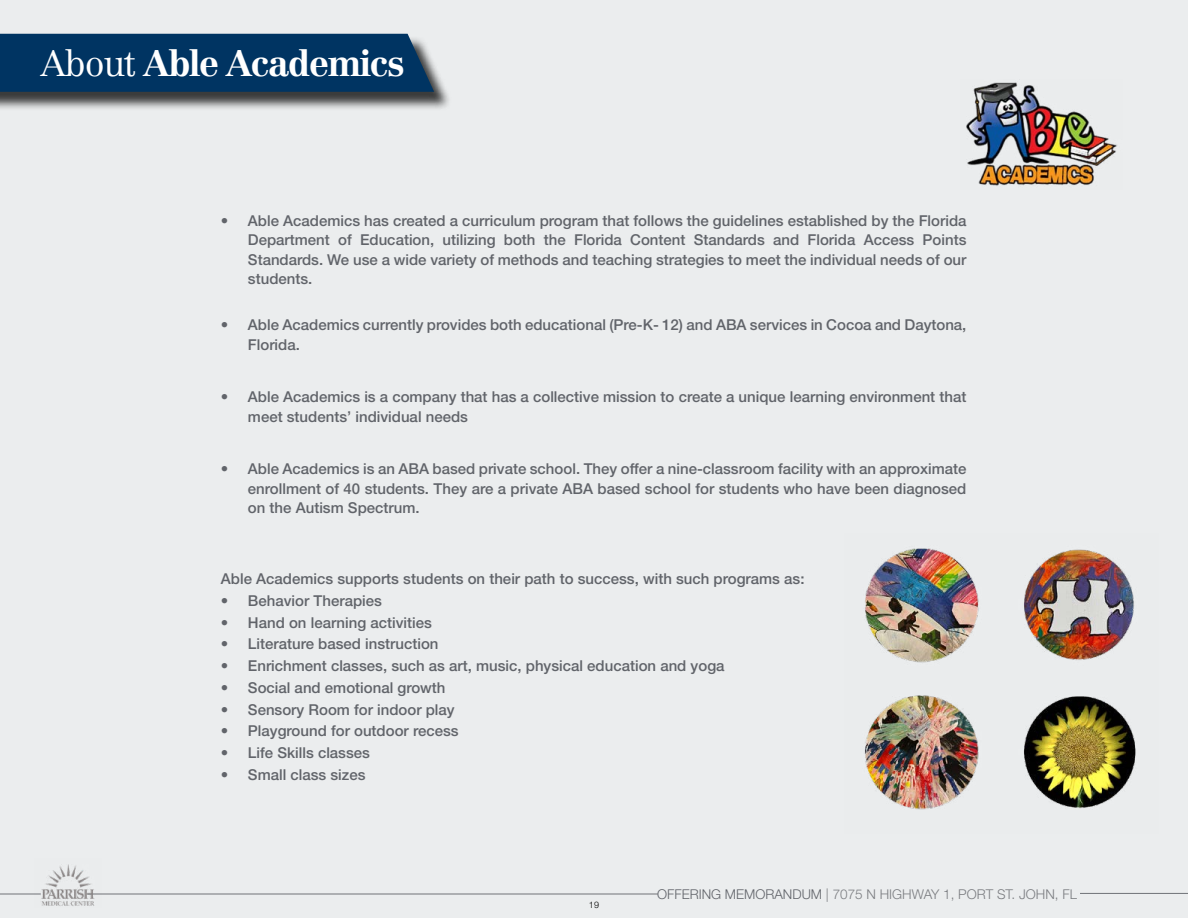
<style>
.page{position:relative;width:1188px;height:918px;background:#ebedee}
.page>*{position:absolute;margin:0;border:0;box-sizing:border-box;transform-origin:0 0}
.t1{font:700 36px "Centennial LT Std";letter-spacing:-.035em;color:#fff}
.t2{font:500 15px/19.5px "Helvetica Neue LT Std";color:#61646a;text-align:justify}
.t3{font:300 13.5px "Helvetica Neue LT Std";color:#7b7d81}
.t4{font:300 9px "Helvetica Neue LT Std";color:#000}
.s1{font-weight:300}
.s2{color:#61646a}
</style>
<div class="page">
<hr style="left:87px;top:894px;width:571px;height:1px;background:#61646a">
<hr style="left:1080px;top:893px;width:108px;height:1px;background:#61646a">
<hr style="left:0;top:894px;width:41px;height:1px;background:#61646a">
<img style="left:34px;top:864px;width:68px;height:42px">
<div style="left:0;top:36px;width:452px;height:75px;background:#000;opacity:.75"></div>
<div style="left:0;top:34px;width:434px;height:58px;background:#003462"></div>
<img style="left:966px;top:82px;width:151px;height:104px">
<img style="left:864px;top:548px;width:272px;height:262px">
<h1 class="t1" style="left:40px;top:42px;width:366px"><span class="s1">About</span> Able Academics</h1>
<p class="t2" style="left:248px;top:211px;width:720px;text-indent:-27px">• Able Academics has created a curriculum program that follows the guidelines established by the Florida Department of Education, utilizing both the Florida Content Standards and Florida Access Points Standards. We use a wide variety of methods and teaching strategies to meet the individual needs of our students.</p>
<p class="t2" style="left:248px;top:315px;width:720px;text-indent:-27px">• Able Academics currently provides both educational (Pre-K- 12) and ABA services in Cocoa and Daytona,<br>Florida.</p>
<p class="t2" style="left:248px;top:387px;width:720px;text-indent:-27px">• Able Academics is a company that has a collective mission to create a unique learning environment that meet students’ individual needs</p>
<p class="t2" style="left:248px;top:459px;width:720px;text-indent:-27px">• Able Academics is an ABA based private school. They offer a nine-classroom facility with an approximate enrollment of 40 students. They are a private ABA based school for students who have been diagnosed on the Autism Spectrum.</p>
<p class="t2" style="left:221px;top:569px;width:585px">Able Academics supports students on their path to success, with such programs as:</p>
<p class="t2" style="left:221px;top:591px;width:162px">• Behavior Therapies</p>
<p class="t2" style="left:221px;top:612px;width:212px">• Hand on learning activities</p>
<p class="t2" style="left:221px;top:634px;width:219px">• Literature based instruction</p>
<p class="t2" style="left:221px;top:656px;width:505px">• Enrichment classes, such as art, music, physical education and yoga</p>
<p class="t2" style="left:221px;top:678px;width:226px">• Social and emotional growth</p>
<p class="t2" style="left:221px;top:699px;width:235px">• Sensory Room for indoor play</p>
<p class="t2" style="left:221px;top:721px;width:239px">• Playground for outdoor recess</p>
<p class="t2" style="left:221px;top:743px;width:151px">• Life Skills classes</p>
<p class="t2" style="left:221px;top:765px;width:146px">• Small class sizes</p>
<p class="t4" style="left:589px;top:899px;width:12px">19</p>
<p class="t3" style="left:657px;top:886px;width:421px"><span class="s2">OFFERING MEMORANDUM</span> | 7075 N HIGHWAY 1, PORT ST. JOHN, FL</p>
</div>
